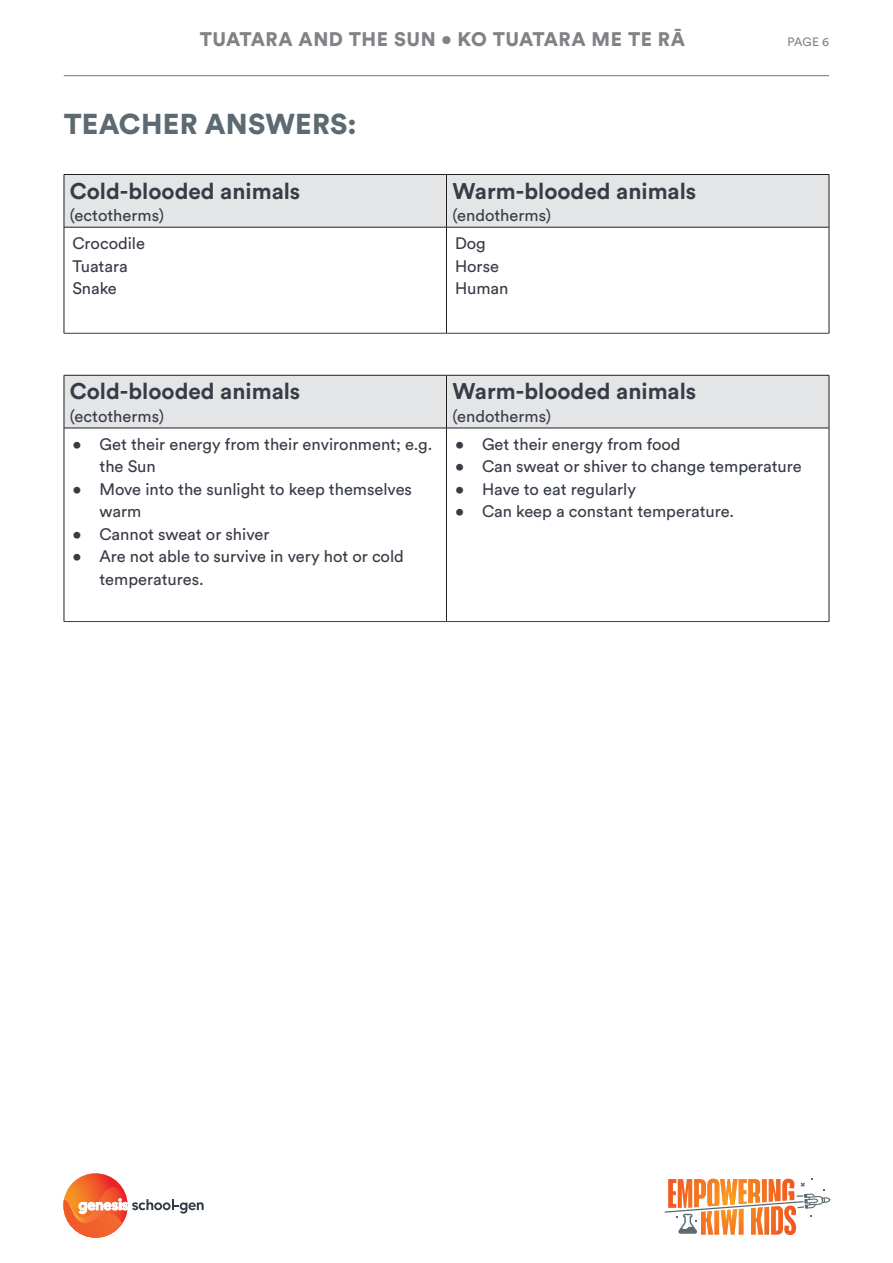
<style>
.page{position:relative;width:893px;height:1263px;background:#fff}
.page>*{position:absolute;margin:0;border:0;box-sizing:border-box;transform-origin:0 0}
.Body{font:900 28.5px "Circular Std";letter-spacing:.005em;color:#5d6a71}
.t1{font:700 22.5px "Circular Pro";color:#373c47}
.t2{font:900 19.5px "Circular Pro";letter-spacing:.02em;color:#808285}
.t3{font:16.5px/22.5px "Circular Pro";color:#373c47}
.t4{font:12px "Circular Std";color:#808285}
.s1{font-family:"Circular Std"}
</style>
<div class="page">
<svg style="left:665px;top:1178px;width:166px;height:57px"></svg>
<hr style="left:64px;top:75px;width:765px;height:1px;background:#808285">
<svg style="left:63px;top:1173px;width:141px;height:65px"></svg>
<div style="left:65px;top:175px;width:764px;height:52px;background:#e4e5e6"></div>
<svg style="left:65px;top:228px;width:764px;height:105px"></svg>
<hr style="left:64px;top:174px;width:382px;height:1px;background:#231f20">
<hr style="left:64px;top:175px;width:1px;height:52px;background:#231f20">
<hr style="left:446px;top:174px;width:383px;height:1px;background:#231f20">
<hr style="left:446px;top:175px;width:1px;height:52px;background:#231f20">
<hr style="left:829px;top:175px;width:1px;height:52px;background:#231f20">
<hr style="left:64px;top:227px;width:1px;height:106px;background:#231f20">
<hr style="left:446px;top:227px;width:1px;height:106px;background:#231f20">
<hr style="left:829px;top:227px;width:1px;height:106px;background:#231f20">
<hr style="left:64px;top:227px;width:382px;height:1px;background:#231f20">
<hr style="left:446px;top:227px;width:383px;height:1px;background:#231f20">
<hr style="left:64px;top:333px;width:382px;height:1px;background:#373c47">
<hr style="left:446px;top:333px;width:383px;height:1px;background:#373c47">
<div style="left:65px;top:376px;width:764px;height:52px;background:#e4e5e6"></div>
<hr style="left:64px;top:375px;width:382px;height:1px;background:#231f20">
<hr style="left:64px;top:375px;width:1px;height:53px;background:#231f20">
<hr style="left:446px;top:375px;width:383px;height:1px;background:#231f20">
<hr style="left:446px;top:375px;width:1px;height:53px;background:#231f20">
<hr style="left:829px;top:375px;width:1px;height:53px;background:#231f20">
<hr style="left:64px;top:428px;width:1px;height:193px;background:#231f20">
<hr style="left:446px;top:428px;width:1px;height:193px;background:#231f20">
<hr style="left:829px;top:428px;width:1px;height:193px;background:#231f20">
<hr style="left:64px;top:428px;width:382px;height:1px;background:#231f20">
<hr style="left:446px;top:428px;width:383px;height:1px;background:#231f20">
<hr style="left:64px;top:621px;width:382px;height:1px;background:#373c47">
<hr style="left:446px;top:621px;width:383px;height:1px;background:#373c47">
<p class="t2" style="left:200px;top:26px;width:487px">TUATARA AND THE SUN <span class="s1">•</span> KO TUATARA ME TE RĀ</p>
<p class="t4" style="left:787px;top:35px;width:43px">PAGE 6</p>
<p class="Body" style="left:64px;top:105px;width:294px">TEACHER ANSWERS:</p>
<p class="t1" style="left:70px;top:175px;width:232px">Cold-blooded animals</p>
<p class="t3" style="left:70px;top:203px;width:96px">(ectotherms)</p>
<p class="t3" style="left:72px;top:231px;width:74px">Crocodile</p>
<p class="t3" style="left:72px;top:254px;width:57px">Tuatara</p>
<p class="t3" style="left:72px;top:276px;width:46px">Snake</p>
<p class="t1" style="left:452px;top:175px;width:245px">Warm-blooded animals</p>
<p class="t3" style="left:452px;top:203px;width:100px">(endotherms)</p>
<p class="t3" style="left:455px;top:231px;width:32px">Dog</p>
<p class="t3" style="left:455px;top:254px;width:45px">Horse</p>
<p class="t3" style="left:455px;top:276px;width:55px">Human</p>
<p class="t1" style="left:70px;top:376px;width:232px">Cold-blooded animals</p>
<p class="t3" style="left:70px;top:404px;width:96px">(ectotherms)</p>
<p class="t3" style="left:99px;top:432px;width:334px;text-indent:-27px">• Get their energy from their environment; e.g. the Sun</p>
<p class="t3" style="left:99px;top:477px;width:314px;text-indent:-27px">• Move into the sunlight to keep themselves warm</p>
<p class="t3" style="left:72px;top:522px;width:198px">• Cannot sweat or shiver</p>
<p class="t3" style="left:99px;top:545px;width:306px;text-indent:-27px">• Are not able to survive in very hot or cold temperatures.</p>
<p class="t1" style="left:452px;top:376px;width:245px">Warm-blooded animals</p>
<p class="t3" style="left:452px;top:404px;width:100px">(endotherms)</p>
<p class="t3" style="left:455px;top:432px;width:227px">• Get their energy from food</p>
<p class="t3" style="left:455px;top:455px;width:348px">• Can sweat or shiver to change temperature</p>
<p class="t3" style="left:455px;top:477px;width:183px">• Have to eat regularly</p>
<p class="t3" style="left:455px;top:500px;width:281px">• Can keep a constant temperature.</p>
</div>
